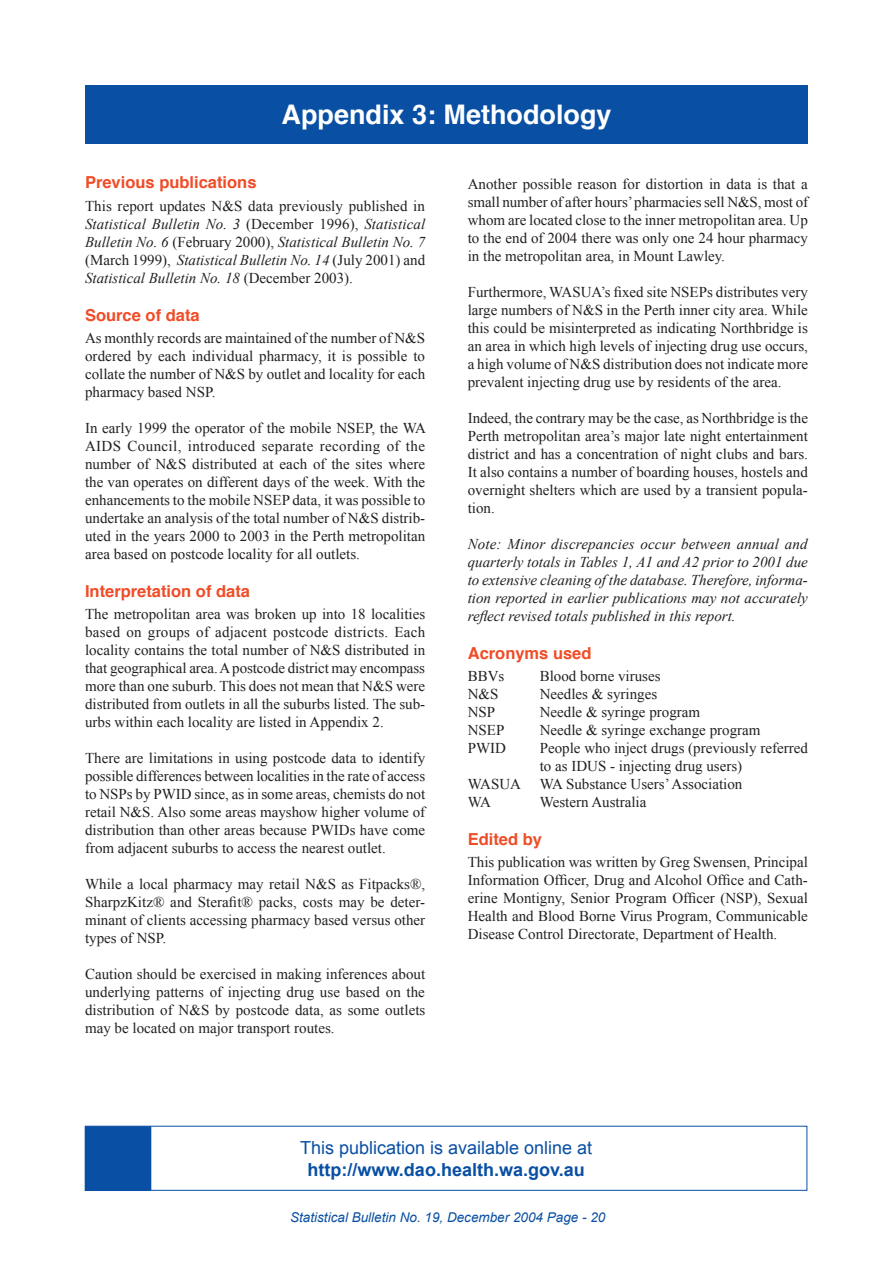
<style>
.page{position:relative;width:893px;height:1263px;background:#fff}
.page>*{position:absolute;margin:0;border:0;box-sizing:border-box;transform-origin:0 0}
.t1{font:700 27px "Helvetica";color:#fff}
.t2{font:18px "Arial";color:#094fa3}
.t3{font:700 18px "Arial";color:#094fa3}
.t4{font:700 16.5px "Helvetica";color:#f04c27}
.t5{font:15px/18px "Times New Roman";color:#231f20;text-align:justify}
.t6{font:italic 15px/18px "Times New Roman";color:#231f20;text-align:justify}
.t7{font:italic 13.5px "Arial";color:#094fa3}
.s1{font-style:normal}
</style>
<div class="page">
<div style="left:85px;top:85px;width:723px;height:58px;background:#094fa3"></div>
<div style="left:85px;top:1126px;width:722px;height:65px;border:1px solid #094fa3"></div>
<div style="left:85px;top:1127px;width:66px;height:63px;background:#094fa3"></div>
<div style="left:85px;top:1126px;width:66px;height:65px;border:1px solid #094fa3"></div>
<h1 class="t1" style="left:281px;top:91px;width:332px">Appendix 3: Methodology</h1>
<p class="t4" style="left:85px;top:168px;width:173px">Previous publications</p>
<p class="t6" style="left:85px;top:196px;width:342px"><span class="s1">This report updates N&amp;S data previously published in </span>Statistical Bulletin No. 3 <span class="s1">(December 1996),</span> Statistical Bulletin No. 6 <span class="s1">(February 2000),</span> Statistical Bulletin No. 7 <span class="s1">(March 1999),</span> Statistical Bulletin No. 14 <span class="s1">(July 2001) and </span>Statistical Bulletin No. 18 <span class="s1">(December 2003).</span></p>
<p class="t4" style="left:85px;top:300px;width:116px">Source of data</p>
<p class="t5" style="left:85px;top:329px;width:342px">As monthly records are maintained of the number of N&amp;S ordered by each individual pharmacy, it is possible to collate the number of N&amp;S by outlet and locality for each pharmacy based NSP.</p>
<p class="t5" style="left:85px;top:419px;width:342px">In early 1999 the operator of the mobile NSEP, the WA AIDS Council, introduced separate recording of the number of N&amp;S distributed at each of the sites where the van operates on different days of the week. With the enhancements to the mobile NSEP data, it was possible to undertake an analysis of the total number of N&amp;S distrib&shy;uted in the years 2000 to 2003 in the Perth metropolitan area based on postcode locality for all outlets.</p>
<p class="t4" style="left:85px;top:576px;width:167px">Interpretation of data</p>
<p class="t5" style="left:85px;top:605px;width:342px">The metropolitan area was broken up into 18 localities based on groups of adjacent postcode districts. Each locality contains the total number of N&amp;S distributed in that geographical area. A postcode district may encompass more than one suburb. This does not mean that N&amp;S were distributed from outlets in all the suburbs listed. The sub&shy;urbs within each locality are listed in Appendix 2.</p>
<p class="t5" style="left:85px;top:749px;width:342px">There are limitations in using postcode data to identify possible differences between localities in the rate of access to NSPs by PWID since, as in some areas, chemists do not retail N&amp;S. Also some areas mayshow higher volume of distribution than other areas because PWIDs have come from adjacent suburbs to access the nearest outlet.</p>
<p class="t5" style="left:85px;top:875px;width:342px">While a local pharmacy may retail N&amp;S as Fitpacks®, SharpzKitz® and Sterafit® packs, costs may be deter&shy;minant of clients accessing pharmacy based versus other types of NSP.</p>
<p class="t5" style="left:85px;top:965px;width:342px">Caution should be exercised in making inferences about underlying patterns of injecting drug use based on the distribution of N&amp;S by postcode data, as some outlets may be located on major transport routes.</p>
<p class="t5" style="left:468px;top:175px;width:342px">Another possible reason for distortion in data is that a small number of after hours’ pharmacies sell N&amp;S, most of whom are located close to the inner metropolitan area. Up to the end of 2004 there was only one 24 hour pharmacy in the metropolitan area, in Mount Lawley.</p>
<p class="t5" style="left:468px;top:283px;width:342px">Furthermore, WASUA’s fixed site NSEPs distributes very large numbers of N&amp;S in the Perth inner city area. While this could be misinterpreted as indicating Northbridge is an area in which high levels of injecting drug use occurs, a high volume of N&amp;S distribution does not indicate more prevalent injecting drug use by residents of the area.</p>
<p class="t5" style="left:468px;top:409px;width:342px">Indeed, the contrary may be the case, as Northbridge is the Perth metropolitan area’s major late night entertainment district and has a concentration of night clubs and bars.<br>It also contains a number of boarding houses, hostels and overnight shelters which are used by a transient popula&shy;tion.</p>
<p class="t6" style="left:468px;top:535px;width:342px">Note: Minor discrepancies occur between annual and quarterly totals in Tables 1, A1 and A2 prior to 2001 due to extensive cleaning of the database. Therefore, informa&shy;tion reported in earlier publications may not accurately reflect revised totals published in this report.</p>
<p class="t4" style="left:468px;top:638px;width:125px">Acronyms used</p>
<p class="t5" style="left:468px;top:667px;width:38px">BBVs</p>
<p class="t5" style="left:540px;top:667px;width:122px">Blood borne viruses</p>
<p class="t5" style="left:468px;top:685px;width:32px">N&amp;S</p>
<p class="t5" style="left:540px;top:685px;width:119px">Needles &amp; syringes</p>
<p class="t5" style="left:468px;top:703px;width:29px">NSP</p>
<p class="t5" style="left:540px;top:703px;width:162px">Needle &amp; syringe program</p>
<p class="t5" style="left:468px;top:721px;width:38px">NSEP</p>
<p class="t5" style="left:540px;top:721px;width:222px">Needle &amp; syringe exchange program</p>
<p class="t5" style="left:468px;top:739px;width:40px">PWID</p>
<p class="t5" style="left:540px;top:739px;width:270px">People who inject drugs (previously referred</p>
<p class="t5" style="left:540px;top:757px;width:204px">to as IDUS - injecting drug users)</p>
<p class="t5" style="left:468px;top:775px;width:276px">WASUA WA Substance Users’ Association</p>
<p class="t5" style="left:468px;top:793px;width:25px">WA</p>
<p class="t5" style="left:540px;top:793px;width:108px">Western Australia</p>
<p class="t4" style="left:468px;top:824px;width:76px">Edited by</p>
<p class="t5" style="left:468px;top:853px;width:342px">This publication was written by Greg Swensen, Principal Information Officer, Drug and Alcohol Office and Cath&shy;erine Montigny, Senior Program Officer (NSP), Sexual Health and Blood Borne Virus Program, Communicable Disease Control Directorate, Department of Health.</p>
<p class="t2" style="left:300px;top:1137px;width:294px">This publication is available online at</p>
<p class="t3" style="left:308px;top:1159px;width:279px">http://www.dao.health.wa.gov.au</p>
<p class="t7" style="left:290px;top:1210px;width:317px">Statistical Bulletin No. 19, December 2004 Page - 20</p>
</div>
